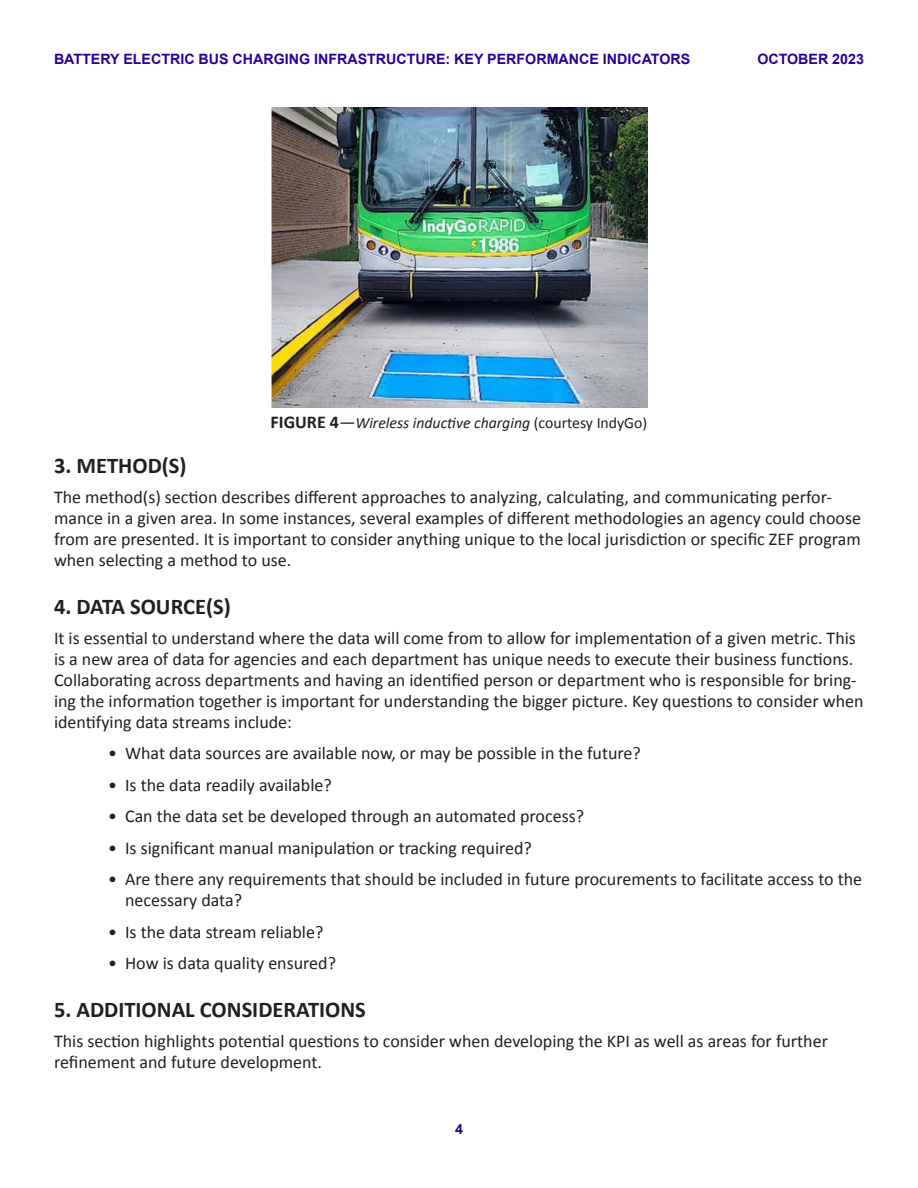
<style>
.page{position:relative;width:918px;height:1188px;background:#fff}
.page>*{position:absolute;margin:0;border:0;box-sizing:border-box;transform-origin:0 0}
.t1{font:700 22.5px "Calibri";color:#231f20}
.t2{font:18px/21px "Calibri";color:#231f20}
.t3{font:italic 15.75px "Calibri";color:#231f20}
.t4{font:700 14.25px "Arial";color:#290098}
.s1{font-weight:700;font-style:normal;font-size:18px}
.s2{font-size:18px}
.s3{font-style:normal}
</style>
<div class="page">
<img style="left:272px;top:108px;width:375px;height:299px">
<p class="t4" style="left:54px;top:50px;width:638px">BATTERY ELECTRIC BUS CHARGING INFRASTRUCTURE: KEY PERFORMANCE INDICATORS</p>
<p class="t4" style="left:757px;top:50px;width:108px">OCTOBER 2023</p>
<p class="t3" style="left:271px;top:411px;width:378px"><span class="s1">FIGURE 4</span><span class="s2">—</span>Wireless inductive charging <span class="s3">(courtesy IndyGo)</span></p>
<p class="t1" style="left:54px;top:449px;width:134px">3. METHOD(S)</p>
<p class="t2" style="left:54px;top:486px;width:809px">The method(s) section describes different approaches to analyzing, calculating, and communicating perfor&shy;mance in a given area. In some instances, several examples of different methodologies an agency could choose from are presented. It is important to consider anything unique to the local jurisdiction or specific ZEF program when selecting a method to use.</p>
<p class="t1" style="left:54px;top:590px;width:178px">4. DATA SOURCE(S)</p>
<p class="t2" style="left:54px;top:627px;width:811px">It is essential to understand where the data will come from to allow for implementation of a given metric. This is a new area of data for agencies and each department has unique needs to execute their business functions.<br>Collaborating across departments and having an identified person or department who is responsible for bring&shy;ing the information together is important for understanding the bigger picture. Key questions to consider when identifying data streams include:</p>
<p class="t2" style="left:108px;top:742px;width:534px">• What data sources are available now, or may be possible in the future?</p>
<p class="t2" style="left:108px;top:774px;width:225px">• Is the data readily available?</p>
<p class="t2" style="left:108px;top:805px;width:478px">• Can the data set be developed through an automated process?</p>
<p class="t2" style="left:108px;top:837px;width:425px">• Is significant manual manipulation or tracking required?</p>
<p class="t2" style="left:125px;top:868px;width:739px;text-indent:-17px">• Are there any requirements that should be included in future procurements to facilitate access to the necessary data?</p>
<p class="t2" style="left:108px;top:921px;width:217px">• Is the data stream reliable?</p>
<p class="t2" style="left:108px;top:952px;width:230px">• How is data quality ensured?</p>
<p class="t1" style="left:54px;top:994px;width:313px">5. ADDITIONAL CONSIDERATIONS</p>
<p class="t2" style="left:54px;top:1030px;width:775px">This section highlights potential questions to consider when developing the KPI as well as areas for further refinement and future development.</p>
<p class="t4" style="left:455px;top:1120px;width:9px">4</p>
</div>
